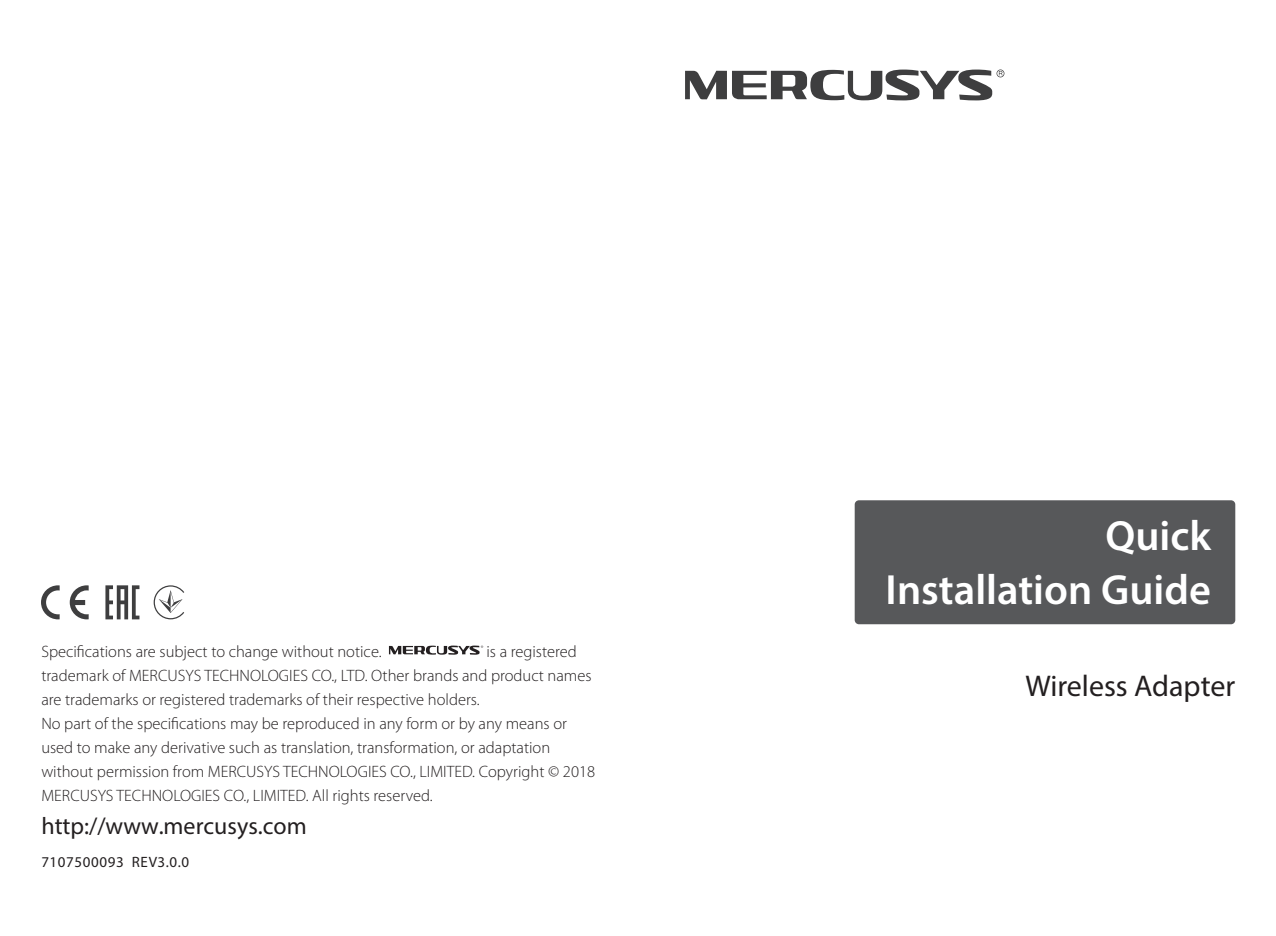
<style>
.page{position:relative;width:1276px;height:936px;background:#fff}
.page>*{position:absolute;margin:0;border:0;box-sizing:border-box;transform-origin:0 0}
.t1{font:600 42.3px/54px "Myriad Pro";color:#fff;text-align:right}
.t2{font:30px "Myriad Pro";color:#231f20}
.t3{font:24px "Myriad Pro";color:#231f20}
.t4{font:300 16.5px/24px "Myriad Pro";color:#231f20}
.t5{font:15px "Myriad Pro";letter-spacing:.04em;color:#231f20}
</style>
<div class="page">
<svg style="left:105px;top:585px;width:34px;height:34px"></svg>
<svg style="left:154px;top:585px;width:30px;height:34px"></svg>
<svg style="left:70px;top:585px;width:19px;height:34px"></svg>
<svg style="left:41px;top:585px;width:19px;height:34px"></svg>
<svg style="left:389px;top:645px;width:94px;height:9px"></svg>
<div style="left:854px;top:500px;width:381px;height:124px;background:#57585a;border-radius:4px"></div>
<svg style="left:996px;top:69px;width:8px;height:8px"></svg>
<svg style="left:685px;top:69px;width:307px;height:31px"></svg>
<p class="t4" style="left:41px;top:639px;width:342px">Specifications are subject to change without notice.</p>
<p class="t4" style="left:41px;top:639px;width:555px;text-indent:445px">is a registered trademark of MERCUSYS TECHNOLOGIES CO., LTD. Other brands and product names are trademarks or registered trademarks of their respective holders.<br>No part of the specifications may be reproduced in any form or by any means or used to make any derivative such as translation, transformation, or adaptation without permission from MERCUSYS TECHNOLOGIES CO., LIMITED. Copyright © 2018<br>MERCUSYS TECHNOLOGIES CO., LIMITED. All rights reserved.</p>
<h3 class="t3" style="left:41px;top:811px;width:267px">http://www.mercusys.com</h3>
<p class="t5" style="left:41px;top:852px;width:149px">7107500093 REV3.0.0</p>
<h1 class="t1" style="left:885px;top:507px;width:327px">Quick<br>Installation Guide</h1>
<h2 class="t2" style="left:1025px;top:667px;width:211px">Wireless Adapter</h2>
</div>
